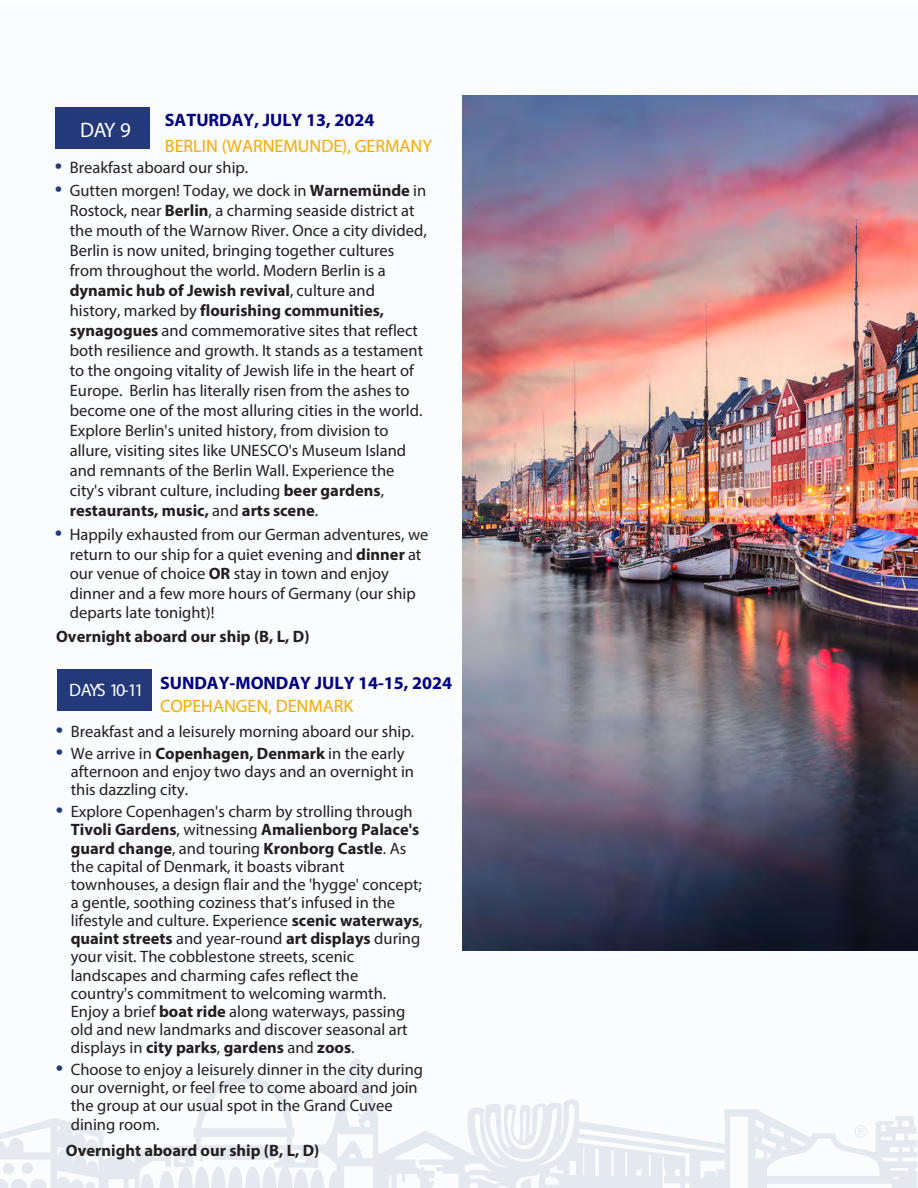
<style>
.page{position:relative;width:918px;height:1188px;background:#fff}
.page>*{position:absolute;margin:0;border:0;box-sizing:border-box;transform-origin:0 0}
.t1{font:21px "Myriad Pro";color:#fff}
.t2{font:700 18px/22.4px "Myriad Pro";color:#000080;text-align:center}
.t3{font:18px "Myriad Pro";color:#fa0}
.t4{font:16.5px/18.1px "Myriad Pro";color:#231f20}
.t5{font:700 16.5px "Myriad Pro";color:#231f20}
.s1{font-size:26.4px;color:#233979}
.s2{font-weight:700}
.s3{font-weight:400;color:#fff}
.s4{font-weight:400;color:#fa0}
</style>
<div class="page">
<div style="left:0;top:3px;width:918px;height:1185px;background:#fafcfe"></div>
<svg style="left:0;top:1059px;width:917px;height:129px"></svg>
<div style="left:3px;top:1163px;width:11px;height:11px;background:#e4e8ef;border-radius:50%"></div>
<div style="left:22px;top:1163px;width:11px;height:11px;background:#e4e8ef;border-radius:50%"></div>
<svg style="left:356px;top:1076px;width:6px;height:6px"></svg>
<svg style="left:70px;top:1162px;width:4px;height:4px"></svg>
<div style="left:56px;top:107px;width:94px;height:42px;background:#233979"></div>
<img style="left:462px;top:95px;width:456px;height:855px">
<div style="left:57px;top:669px;width:95px;height:41px;background:#233979"></div>
<p class="t1" style="left:80px;top:117px;width:52px">DAY 9</p>
<p class="t2" style="left:165px;top:108px;width:211px">SATURDAY, JULY 13, 2024</p>
<p class="t3" style="left:165px;top:135px;width:269px">BERLIN (WARNEMUNDE), GERMANY</p>
<p class="t4" style="left:55px;top:158px;width:195px"><span class="s1">•</span> Breakfast aboard our ship.</p>
<p class="t4" style="left:70px;top:181px;width:358px;line-height:20px;text-indent:-15px"><span class="s1">•</span> Gutten morgen! Today, we dock in <span class="s2">Warnemünde</span> in Rostock, near <span class="s2">Berlin</span>, a charming seaside district at the mouth of the Warnow River. Once a city divided, Berlin is now united, bringing together cultures from throughout the world. Modern Berlin is a <span class="s2">dynamic hub of Jewish revival</span>, culture and history, marked by <span class="s2">flourishing communities, synagogues</span> and commemorative sites that reflect both resilience and growth. It stands as a testament to the ongoing vitality of Jewish life in the heart of Europe. Berlin has literally risen from the ashes to become one of the most alluring cities in the world.<br>Explore Berlin's united history, from division to allure, visiting sites like UNESCO's Museum Island and remnants of the Berlin Wall. Experience the city's vibrant culture, including <span class="s2">beer gardens</span>, <span class="s2">restaurants, music,</span> and <span class="s2">arts scene</span>.</p>
<p class="t4" style="left:70px;top:524px;width:360px;line-height:19.6px;text-indent:-15px"><span class="s1">•</span> Happily exhausted from our German adventures, we return to our ship for a quiet evening and <span class="s2">dinner</span> at our venue of choice <span class="s2">OR</span> stay in town and enjoy dinner and a few more hours of Germany (our ship departs late tonight)!</p>
<p class="t5" style="left:56px;top:625px;width:255px">Overnight aboard our ship (B, L, D)</p>
<p class="t2" style="left:69px;top:672px;width:385px"><span class="s3">DAYS 10-11</span> SUNDAY-MONDAY JULY 14-15, 2024<br><span class="s4">COPEHANGEN, DENMARK</span></p>
<p class="t4" style="left:56px;top:722px;width:360px"><span class="s1">•</span> Breakfast and a leisurely morning aboard our ship.</p>
<p class="t4" style="left:71px;top:744px;width:345px;text-indent:-15px"><span class="s1">•</span> We arrive in <span class="s2">Copenhagen, Denmark</span> in the early afternoon and enjoy two days and an overnight in this dazzling city.</p>
<p class="t4" style="left:71px;top:802px;width:353px;text-indent:-15px"><span class="s1">•</span> Explore Copenhagen's charm by strolling through <span class="s2">Tivoli Gardens</span>, witnessing <span class="s2">Amalienborg Palace's guard change</span>, and touring <span class="s2">Kronborg Castle</span>. As the capital of Denmark, it boasts vibrant townhouses, a design flair and the 'hygge' concept; a gentle, soothing coziness that’s infused in the lifestyle and culture. Experience <span class="s2">scenic waterways</span>, <span class="s2">quaint streets</span> and year-round <span class="s2">art displays</span> during your visit. The cobblestone streets, scenic landscapes and charming cafes reflect the country's commitment to welcoming warmth.<br>Enjoy a brief <span class="s2">boat ride</span> along waterways, passing old and new landmarks and discover seasonal art displays in <span class="s2">city parks</span>, <span class="s2">gardens</span> and <span class="s2">zoos</span>.</p>
<p class="t4" style="left:71px;top:1060px;width:354px;text-indent:-15px"><span class="s1">•</span> Choose to enjoy a leisurely dinner in the city during our overnight, or feel free to come aboard and join the group at our usual spot in the Grand Cuvee dining room.</p>
<p class="t5" style="left:66px;top:1139px;width:255px">Overnight aboard our ship (B, L, D)</p>
</div>
